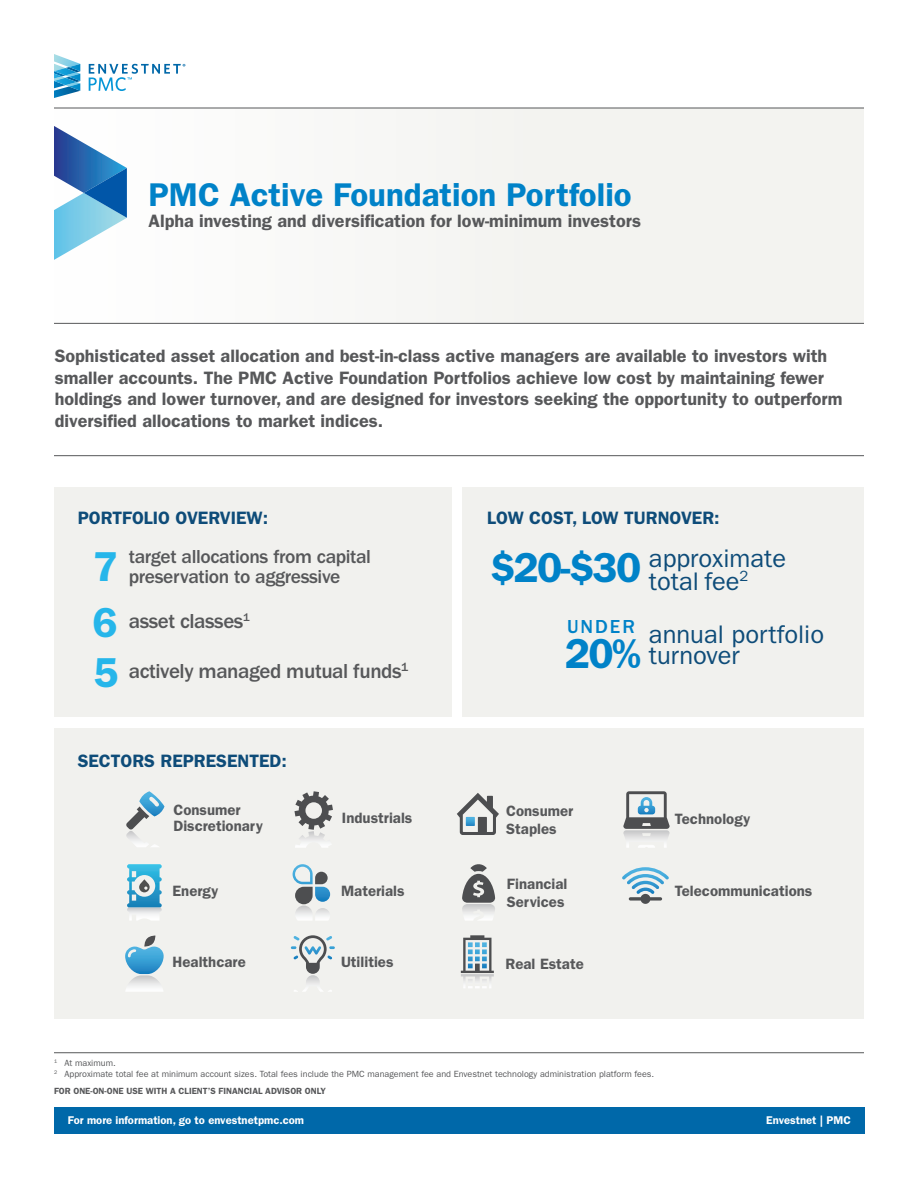
<style>
.page{position:relative;width:918px;height:1188px;background:#fff}
.page>*{position:absolute;margin:0;border:0;box-sizing:border-box;transform-origin:0 0}
.t1{font:600 42px "ITC Franklin Gothic Std";color:#0082c8}
.main_body_header{font:600 42px "ITC Franklin Gothic Std";color:#26b6ea}
.t2{font:600 33px "ITC Franklin Gothic Std";color:#0082c8}
.t3{font:25.5px/22.5px "ITC Franklin Gothic Std";color:#0e4c79}
.sector{font:500 21px "ITC Franklin Gothic Std";letter-spacing:-.02em;color:#57585a}
.sector-2{font:500 19.5px/19.5px "ITC Franklin Gothic Std";letter-spacing:-.02em;color:#57585a}
.t4{font:500 19.5px "ITC Franklin Gothic Std";letter-spacing:.1em;color:#0082c8}
.portfolio_intro{font:600 18px/21.6px "ITC Franklin Gothic Std";color:#57585a}
.infographic_title_se{font:600 18px "ITC Franklin Gothic Std";color:#0e4c79}
.sector-3{font:600 15px/18px "ITC Franklin Gothic Std";color:#57585a}
.t5{font:600 11.25px "ITC Franklin Gothic Std";color:#fff}
.disclosure{font:9px "ITC Franklin Gothic Std";color:#57585a}
.disclosure-2{font:600 9px "ITC Franklin Gothic Std";color:#57585a}
.Disclosure_w_rule{font:9px "ITC Franklin Gothic Std";color:#57585a}
</style>
<div class="page">
<div style="left:54px;top:1107px;width:810px;height:27px;background:#0068a9"></div>
<div style="left:54px;top:108px;width:810px;height:216px;background:#f3f3f0"></div>
<svg style="left:54px;top:54px;width:26px;height:44px"></svg>
<svg style="left:89px;top:64px;width:96px;height:27px"></svg>
<hr style="left:54px;top:108px;width:810px;height:1px;background:#57585a">
<svg style="left:54px;top:126px;width:73px;height:134px"></svg>
<hr style="left:54px;top:323px;width:810px;height:1px;background:#57585a">
<hr style="left:54px;top:455px;width:810px;height:1px;background:#57585a">
<div style="left:54px;top:728px;width:810px;height:290px;background:#f1f1ee"></div>
<svg style="left:622px;top:867px;width:47px;height:37px"></svg>
<svg style="left:462px;top:864px;width:33px;height:56px"></svg>
<svg style="left:461px;top:935px;width:33px;height:53px"></svg>
<svg style="left:291px;top:935px;width:44px;height:57px"></svg>
<svg style="left:125px;top:935px;width:39px;height:57px"></svg>
<svg style="left:293px;top:864px;width:37px;height:56px"></svg>
<svg style="left:127px;top:864px;width:35px;height:56px"></svg>
<svg style="left:126px;top:791px;width:39px;height:56px"></svg>
<svg style="left:294px;top:791px;width:39px;height:57px"></svg>
<svg style="left:623px;top:791px;width:47px;height:57px"></svg>
<svg style="left:457px;top:793px;width:42px;height:42px"></svg>
<div style="left:54px;top:487px;width:397px;height:230px;background:#f1f1ee"></div>
<hr style="left:54px;top:1052px;width:810px;height:1px;background:#57585a">
<div style="left:463px;top:487px;width:401px;height:230px;background:#f1f1ee"></div>
<h2 class="t2" style="left:148px;top:175px;width:485px">PMC Active Foundation Portfolio</h2>
<p class="portfolio_intro" style="left:148px;top:211px;width:494px">Alpha investing and diversification for low-minimum investors</p>
<p class="portfolio_intro" style="left:55px;top:345px;width:789px">Sophisticated asset allocation and best-in-class active managers are available to investors with smaller accounts. The PMC Active Foundation Portfolios achieve low cost by maintaining fewer holdings and lower turnover, and are designed for investors seeking the opportunity to outperform diversified allocations to market indices.</p>
<p class="infographic_title_se" style="left:78px;top:507px;width:192px">PORTFOLIO OVERVIEW:</p>
<p class="sector-2" style="left:129px;top:547px;width:244px">target allocations from capital preservation to aggressive</p>
<p class="sector" style="left:129px;top:609px;width:122px">asset classes<sup>1</sup></p>
<p class="sector" style="left:129px;top:659px;width:281px">actively managed mutual funds<sup>1</sup></p>
<p class="main_body_header" style="left:92px;top:542px;width:27px">7</p>
<p class="main_body_header" style="left:92px;top:597px;width:27px">6</p>
<p class="main_body_header" style="left:94px;top:648px;width:27px">5</p>
<p class="infographic_title_se" style="left:78px;top:750px;width:211px">SECTORS REPRESENTED:</p>
<p class="infographic_title_se" style="left:487px;top:507px;width:234px">LOW COST, LOW TURNOVER:</p>
<p class="t1" style="left:490px;top:543px;width:153px">$20-$30</p>
<p class="t3" style="left:649px;top:548px;width:139px">approximate total fee<sup>2</sup></p>
<p class="t3" style="left:649px;top:623px;width:177px">annual portfolio</p>
<p class="t4" style="left:567px;top:615px;width:69px">UNDER</p>
<p class="t1" style="left:565px;top:629px;width:78px">20%</p>
<p class="t3" style="left:649px;top:644px;width:92px">turnover</p>
<p class="sector-3" style="left:173px;top:801px;width:91px;line-height:16.5px">Consumer<br>Discretionary</p>
<p class="sector-3" style="left:342px;top:809px;width:72px">Industrials</p>
<p class="sector-3" style="left:675px;top:810px;width:77px">Technology</p>
<p class="sector-3" style="left:506px;top:801px;width:69px">Consumer<br>Staples</p>
<p class="sector-3" style="left:173px;top:882px;width:47px">Energy</p>
<p class="sector-3" style="left:341px;top:882px;width:65px">Materials</p>
<p class="sector-3" style="left:507px;top:874px;width:62px">Financial<br>Services</p>
<p class="sector-3" style="left:173px;top:953px;width:75px">Healthcare</p>
<p class="sector-3" style="left:341px;top:953px;width:54px">Utilities</p>
<p class="sector-3" style="left:506px;top:955px;width:80px">Real Estate</p>
<p class="sector-3" style="left:675px;top:882px;width:139px">Telecommunications</p>
<p class="Disclosure_w_rule" style="left:54px;top:1058px;width:63px"><sup>1</sup> At maximum.</p>
<p class="disclosure" style="left:54px;top:1069px;width:602px"><sup>2</sup> Approximate total fee at minimum account sizes. Total fees include the PMC management fee and Envestnet technology administration platform fees.</p>
<p class="disclosure-2" style="left:54px;top:1085px;width:273px">FOR ONE-ON-ONE USE WITH A CLIENT’S FINANCIAL ADVISOR ONLY</p>
<p class="t5" style="left:68px;top:1114px;width:238px">For more information, go to envestnetpmc.com</p>
<p class="t5" style="left:766px;top:1114px;width:86px">Envestnet | PMC</p>
</div>
